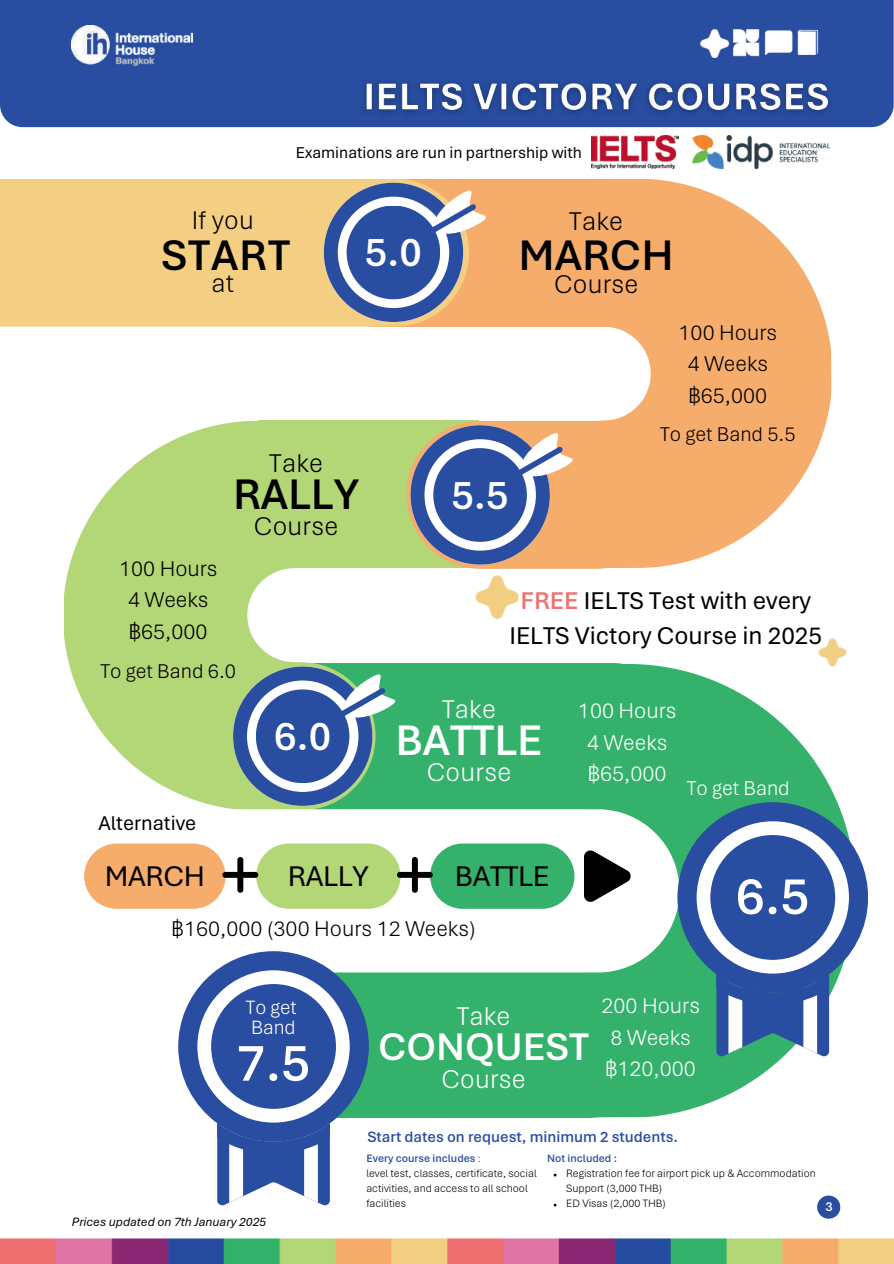
<style>
.page{position:relative;width:894px;height:1264px;background:#fff}
.page>*{position:absolute;margin:0;border:0;box-sizing:border-box;transform-origin:0 0}
.t1{font:600 54px "Aptos";color:#fff}
.t2{font:600 45px "Aptos";color:#000}
.t3{font:600 45px "Aptos";color:#fff}
.t4{font:600 42px "Aptos";color:#fff}
.t5{font:600 40.5px "Aptos";color:#fff}
.t6{font:30px "Aptos";letter-spacing:-.01em;color:#000}
.t7{font:300 27px "Aptos";letter-spacing:.01em;color:#000}
.t8{font:300 27px "Aptos";letter-spacing:.01em;color:#fff}
.t9{font:25.5px/34.8px "Aptos";color:#000;text-align:center}
.t10{font:300 22.5px/31.5px "Aptos";color:#000;text-align:center}
.t11{font:300 22.5px/31.5px "Aptos";color:#fff;text-align:center}
.t12{font:300 21px "Aptos";color:#000}
.t13{font:21px "Aptos";color:#000}
.t14{font:300 21px "Aptos";color:#fff}
.t15{font:300 20.25px/20.2px "Aptos";color:#fff}
.t16{font:16.5px "Aptos";color:#000}
.t17{font:600 15.75px "Aptos";color:#284da1}
.t18{font:600 13.5px "Aptos";color:#fff}
.t19{font:italic 12.75px "Aptos";color:#000}
.t20{font:300 11.25px/15px "Aptos";color:#000}
.t21{font:600 11.25px "Aptos";color:#284da1}
.s1{font-weight:600;color:#ef7270}
.s2{font-weight:600;color:#284da1}
.s3{color:#284da1}
</style>
<div class="page">
<div style="left:0;top:0;width:893px;height:127px;background:#284da1"></div>
<img style="left:72px;top:25px;width:136px;height:41px">
<img style="left:699px;top:28px;width:30px;height:29px">
<img style="left:731px;top:28px;width:29px;height:29px">
<img style="left:763px;top:28px;width:59px;height:29px">
<img style="left:355px;top:72px;width:485px;height:51px">
<img style="left:0;top:1238px;width:893px;height:25px">
<svg style="left:599px;top:664px;width:238px;height:453px;fill:#34b16a"></svg>
<div style="left:254px;top:970px;width:404px;height:148px;background:#34b16a;border-radius:74px"></div>
<div style="left:247px;top:662px;width:436px;height:148px;background:#34b16a;border-radius:74px"></div>
<svg style="left:601px;top:179px;width:231px;height:389px;fill:#f6ac6a"></svg>
<div style="left:556px;top:327px;width:94px;height:93px;background:#fff;border-radius:50%"></div>
<div style="left:369px;top:179px;width:238px;height:148px;background:#f6ac6a"></div>
<svg style="left:64px;top:420px;width:223px;height:389px;fill:#b3d677"></svg>
<div style="left:0;top:179px;width:420px;height:147px;background:#f4cf83"></div>
<div style="left:258px;top:420px;width:221px;height:148px;background:#b3d677"></div>
<div style="left:406px;top:421px;width:264px;height:148px;background:#f6ac6a;border-radius:74px"></div>
<div style="left:203px;top:662px;width:172px;height:148px;background:#b3d677;border-radius:74px"></div>
<div style="left:247px;top:568px;width:94px;height:94px;background:#fff;border-radius:50%"></div>
<svg style="left:324px;top:183px;width:162px;height:139px"></svg>
<div style="left:346px;top:205px;width:94px;height:94px;background:#284da1;border-radius:50%"></div>
<svg style="left:410px;top:425px;width:163px;height:139px"></svg>
<div style="left:433px;top:448px;width:93px;height:94px;background:#284da1;border-radius:50%"></div>
<svg style="left:233px;top:666px;width:163px;height:139px"></svg>
<div style="left:256px;top:689px;width:93px;height:94px;background:#284da1;border-radius:50%"></div>
<div style="left:516px;top:809px;width:163px;height:163px;background:#fff;border-radius:50%"></div>
<img style="left:475px;top:575px;width:44px;height:45px">
<img style="left:818px;top:638px;width:28px;height:28px">
<img style="left:692px;top:136px;width:137px;height:32px">
<img style="left:591px;top:136px;width:87px;height:32px">
<div style="left:146px;top:809px;width:520px;height:163px;background:#fff;border-radius:82px"></div>
<svg style="left:677px;top:802px;width:190px;height:255px"></svg>
<div style="left:716px;top:839px;width:112px;height:113px;background:#284da1;border-radius:50%"></div>
<div style="left:84px;top:843px;width:141px;height:65px;background:#f6ac6a;border-radius:33px"></div>
<div style="left:256px;top:843px;width:144px;height:65px;background:#b3d677;border-radius:33px"></div>
<div style="left:430px;top:843px;width:144px;height:65px;background:#34b16a;border-radius:33px"></div>
<svg style="left:222px;top:857px;width:36px;height:35px"></svg>
<svg style="left:397px;top:857px;width:35px;height:35px"></svg>
<svg style="left:584px;top:850px;width:46px;height:52px"></svg>
<svg style="left:178px;top:951px;width:190px;height:255px"></svg>
<div style="left:217px;top:989px;width:113px;height:112px;background:#284da1;border-radius:50%"></div>
<div style="left:816px;top:1195px;width:24px;height:23px;background:#284da1;border-radius:50%"></div>
<h3 class="t7" style="left:192px;top:201px;width:64px">If you</h3>
<h3 class="t16" style="left:296px;top:141px;width:287px">Examinations are run in partnership with</h3>
<h3 class="t7" style="left:569px;top:203px;width:55px">Take</h3>
<h2 class="t2" style="left:161px;top:225px;width:131px">START</h2>
<h3 class="t7" style="left:211px;top:264px;width:24px">at</h3>
<h3 class="t4" style="left:364px;top:224px;width:59px">5.0</h3>
<h3 class="t7" style="left:269px;top:445px;width:55px">Take</h3>
<h2 class="t2" style="left:233px;top:463px;width:127px">RALLY</h2>
<h3 class="t10" style="left:119px;top:552px;width:100px">100 Hours<br>4 Weeks ฿65,000</h3>
<h3 class="t12" style="left:100px;top:657px;width:137px">To get Band 6.0</h3>
<h3 class="t7" style="left:254px;top:508px;width:86px">Course</h3>
<h2 class="t2" style="left:518px;top:225px;width:157px">MARCH</h2>
<h3 class="t4" style="left:451px;top:466px;width:59px">5.5</h3>
<h3 class="t7" style="left:554px;top:266px;width:86px">Course</h3>
<h3 class="t10" style="left:678px;top:316px;width:100px">100 Hours<br>4 Weeks ฿65,000</h3>
<h3 class="t12" style="left:660px;top:420px;width:137px">To get Band 5.5</h3>
<h3 class="t9" style="left:509px;top:582px;width:314px"><span class="s1">FREE</span> IELTS Test with every<br>IELTS Victory Course in 2025</h3>
<h3 class="t13" style="left:98px;top:808px;width:99px">Alternative</h3>
<h3 class="t4" style="left:274px;top:707px;width:59px">6.0</h3>
<h3 class="t8" style="left:442px;top:690px;width:55px">Take</h3>
<h2 class="t3" style="left:395px;top:709px;width:149px">BATTLE</h2>
<h3 class="t8" style="left:426px;top:753px;width:86px">Course</h3>
<h3 class="t6" style="left:105px;top:856px;width:102px">MARCH</h3>
<h3 class="t6" style="left:288px;top:856px;width:82px">RALLY</h3>
<h3 class="t6" style="left:455px;top:856px;width:96px">BATTLE</h3>
<h3 class="t10" style="left:172px;top:912px;width:305px">฿160,000 (300 Hours 12 Weeks)</h3>
<h3 class="t11" style="left:578px;top:694px;width:100px">100 Hours<br>4 Weeks ฿65,000</h3>
<h3 class="t14" style="left:686px;top:774px;width:104px">To get Band</h3>
<h1 class="t1" style="left:735px;top:859px;width:75px">6.5</h1>
<h3 class="t15" style="left:246px;top:996px;width:52px">To get<br>Band</h3>
<h1 class="t1" style="left:236px;top:1026px;width:75px">7.5</h1>
<p class="t19" style="left:72px;top:1212px;width:196px">Prices updated on 7th January 2025</p>
<h3 class="t8" style="left:456px;top:997px;width:55px">Take</h3>
<h3 class="t5" style="left:378px;top:1018px;width:212px">CONQUEST</h3>
<h3 class="t8" style="left:441px;top:1060px;width:86px">Course</h3>
<h3 class="t11" style="left:601px;top:989px;width:100px;text-align:left">200 Hours<br>8 Weeks ฿120,000</h3>
<h3 class="t17" style="left:367px;top:1126px;width:312px">Start dates on request, minimum 2 students.</h3>
<p class="t20" style="left:366px;top:1150px;width:172px"><span class="s2">Every course includes</span> <span class="s3">:<br></span>level test, classes, certificate, social activities, and access to all school facilities</p>
<p class="t21" style="left:547px;top:1151px;width:71px">Not included :</p>
<p class="t20" style="left:566px;top:1165px;width:251px">Registration fee for airport pick up &amp; Accommodation<br>Support (3,000 THB)<br>ED Visas (2,000 THB)</p>
<p class="t18" style="left:825px;top:1196px;width:9px">3</p>
</div>
